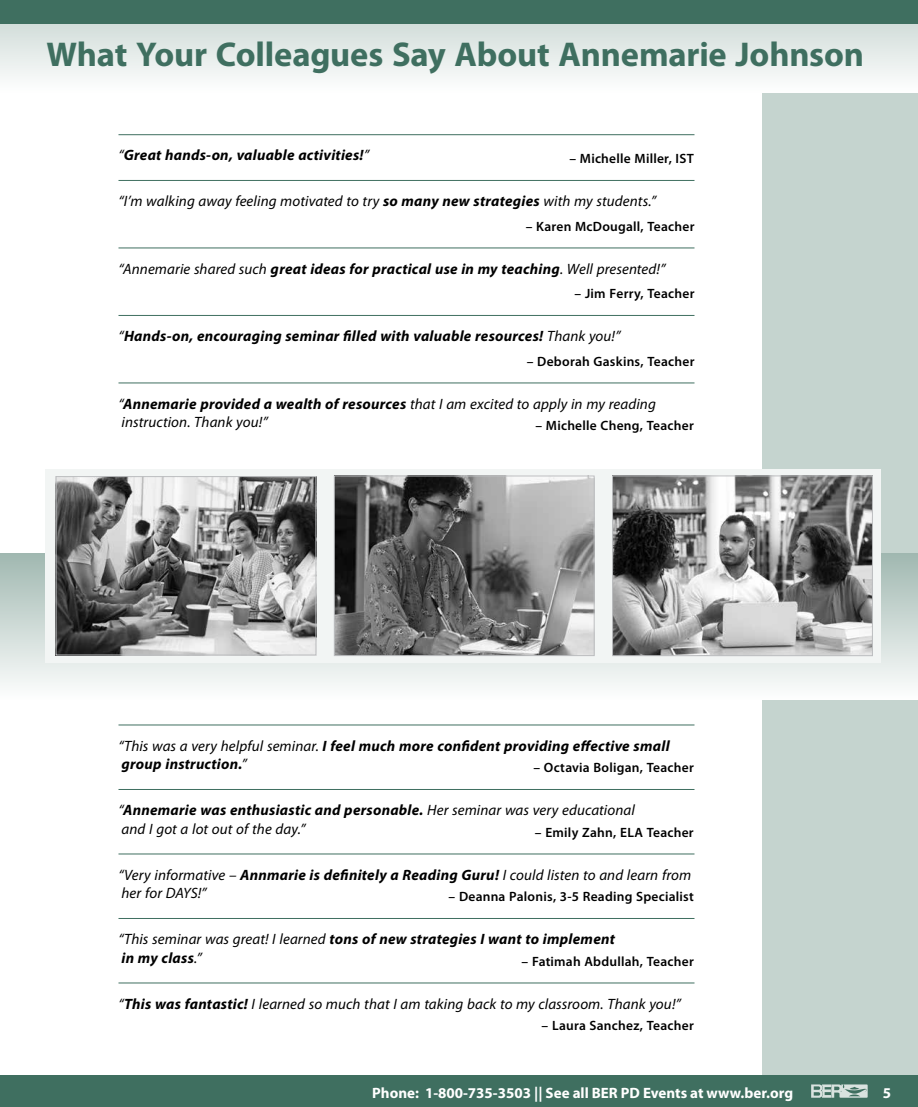
<style>
.page{position:relative;width:918px;height:1107px;background:#fff}
.page>*{position:absolute;margin:0;border:0;box-sizing:border-box;transform-origin:0 0}
.t1{font:700 34.5px "Myriad Pro";letter-spacing:-.005em;color:#3f6f60}
.t2{font:italic 15px/18.8px "Myriad Pro";letter-spacing:.005em;color:#000}
.t3{font:italic 700 15px/18.8px "Myriad Pro";letter-spacing:.015em;color:#000}
.t4{font:700 15px "Myriad Pro";color:#fff}
.t5{font:600 13.5px "Myriad Pro";letter-spacing:.015em;color:#000}
.s1{font-weight:400}
.s2{font-weight:700}
</style>
<div class="page">
<div style="left:763px;top:0;width:155px;height:1107px;background:#c5d4cf"></div>
<div style="left:0;top:1076px;width:918px;height:31px;background:#3f6f60"></div>
<svg style="left:811px;top:1084px;width:57px;height:14px"></svg>
<svg style="left:0;top:24px;width:918px;height:68px"></svg>
<div style="left:0;top:0;width:918px;height:24px;background:#3f6f60"></div>
<hr style="left:118px;top:134px;width:576px;height:1px;background:#3f6f60">
<hr style="left:118px;top:180px;width:576px;height:1px;background:#3f6f60">
<hr style="left:118px;top:248px;width:576px;height:1px;background:#3f6f60">
<hr style="left:118px;top:315px;width:576px;height:1px;background:#3f6f60">
<hr style="left:118px;top:383px;width:576px;height:1px;background:#3f6f60">
<div style="left:0;top:554px;width:918px;height:146px;background:linear-gradient(to bottom,#a2b9b2,#fdfdfd)"></div>
<hr style="left:118px;top:725px;width:576px;height:1px;background:#3f6f60">
<hr style="left:118px;top:789px;width:576px;height:1px;background:#3f6f60">
<hr style="left:118px;top:854px;width:576px;height:1px;background:#3f6f60">
<hr style="left:118px;top:918px;width:576px;height:1px;background:#3f6f60">
<hr style="left:118px;top:983px;width:576px;height:1px;background:#3f6f60">
<div style="left:45px;top:469px;width:835px;height:194px;background:#f2f5f4"></div>
<img style="left:58px;top:478px;width:256px;height:175px">
<div style="left:56px;top:476px;width:260px;height:179px;border:1px solid #bcbec0"></div>
<img style="left:336px;top:478px;width:256px;height:176px">
<div style="left:334px;top:476px;width:260px;height:180px;border:1px solid #bcbec0"></div>
<img style="left:614px;top:478px;width:257px;height:176px">
<div style="left:612px;top:476px;width:261px;height:180px;border:1px solid #bcbec0"></div>
<h1 class="t1" style="left:46px;top:32px;width:819px">What Your Colleagues Say About Annemarie Johnson</h1>
<p class="t3" style="left:118px;top:145px;width:252px"><span class="s1">“</span>Great hands‑on, valuable activities!<span class="s1">”</span></p>
<p class="t5" style="left:569px;top:150px;width:126px">– Michelle Miller, IST</p>
<p class="t2" style="left:118px;top:191px;width:539px">“I’m walking away feeling motivated to try <span class="s2">so many new strategies</span> with my students.”</p>
<p class="t5" style="left:526px;top:218px;width:170px">– Karen McDougall, Teacher</p>
<p class="t3" style="left:118px;top:259px;width:549px"><span class="s1">“Annemarie shared such</span> great ideas for practical use in my teaching<span class="s1">. Well presented!”</span></p>
<p class="t5" style="left:575px;top:285px;width:121px">– Jim Ferry, Teacher</p>
<p class="t3" style="left:118px;top:326px;width:504px"><span class="s1">“</span>Hands‑on, encouraging seminar filled with valuable resources! <span class="s1">Thank you!”</span></p>
<p class="t5" style="left:527px;top:353px;width:169px">– Deborah Gaskins, Teacher</p>
<p class="t2" style="left:118px;top:394px;width:539px">“<span class="s2">Annemarie provided a wealth of resources</span> that I am excited to apply in my reading instruction. Thank you!”</p>
<p class="t5" style="left:535px;top:417px;width:160px">– Michelle Cheng, Teacher</p>
<p class="t3" style="left:118px;top:736px;width:553px"><span class="s1">“This was a very helpful seminar.</span> I feel much more confident providing effective small group instruction.<span class="s1">”</span></p>
<p class="t5" style="left:533px;top:759px;width:162px">– Octavia Boligan, Teacher</p>
<p class="t2" style="left:118px;top:801px;width:518px">“<span class="s2">Annemarie was enthusiastic and personable.</span> Her seminar was very educational and I got a lot out of the day.”</p>
<p class="t5" style="left:535px;top:824px;width:160px">– Emily Zahn, ELA Teacher</p>
<p class="t2" style="left:118px;top:865px;width:574px">“Very informative – <span class="s2">Annmarie is definitely a Reading Guru!</span> I could listen to and learn from her for DAYS!”</p>
<p class="t5" style="left:449px;top:888px;width:247px">– Deanna Palonis, 3-5 Reading Specialist</p>
<p class="t3" style="left:118px;top:929px;width:498px"><span class="s1">“This seminar was great! I learned</span> tons of new strategies I want to implement in my class<span class="s1">.”</span></p>
<p class="t5" style="left:522px;top:953px;width:174px">– Fatimah Abdullah, Teacher</p>
<p class="t2" style="left:118px;top:994px;width:564px">“<span class="s2">This was fantastic!</span> I learned so much that I am taking back to my classroom. Thank you!”</p>
<p class="t5" style="left:542px;top:1017px;width:154px">– Laura Sanchez, Teacher</p>
<p class="t4" style="left:372px;top:1083px;width:422px">Phone: 1-800-735-3503 || See all BER PD Events at www.ber.org</p>
<p class="t4" style="left:883px;top:1083px;width:10px">5</p>
</div>
